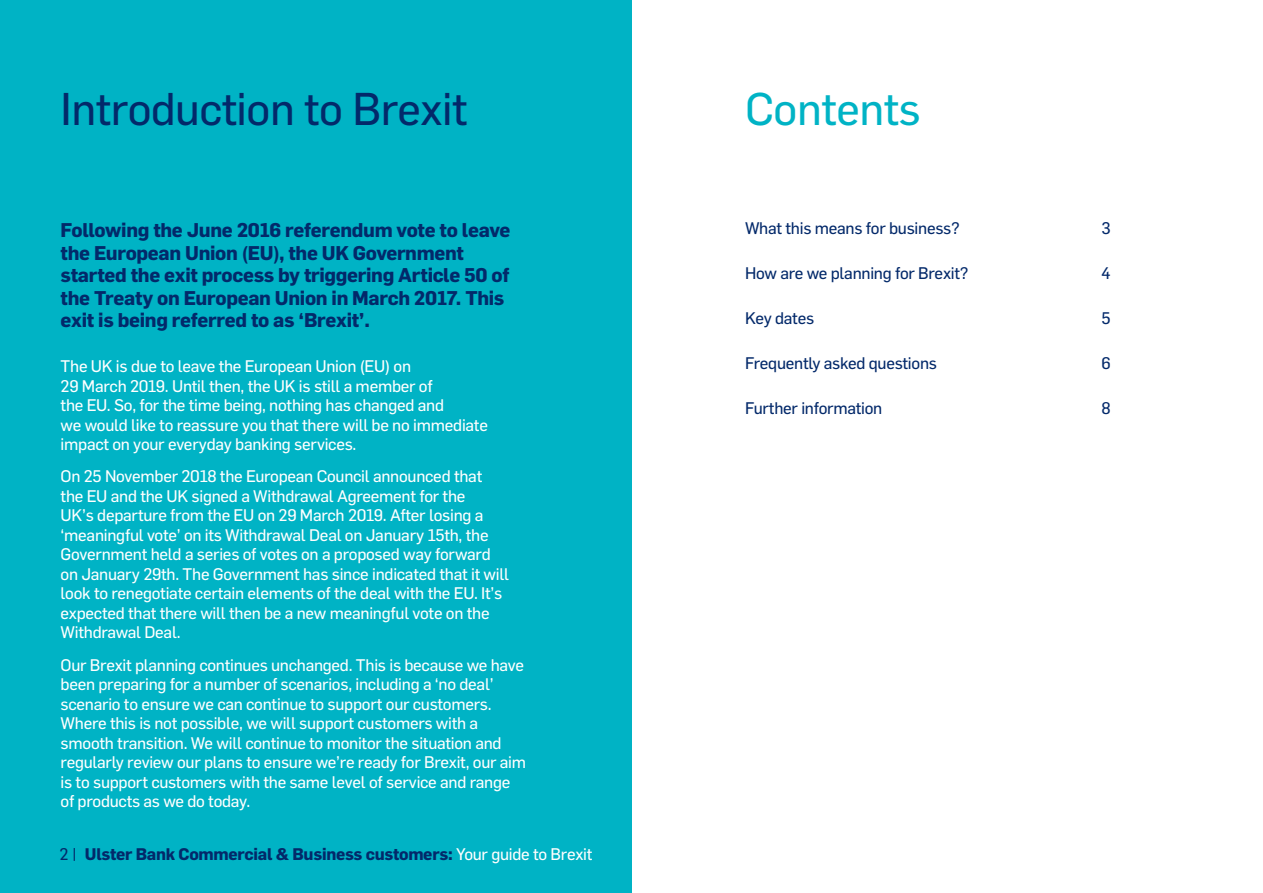
<style>
.page{position:relative;width:1263px;height:893px;background:#fff}
.page>*{position:absolute;margin:0;border:0;box-sizing:border-box;transform-origin:0 0}
.t1{font:45px "Flama Basic";letter-spacing:-.01em;color:#03296a}
.t2{font:45px "Flama Basic";letter-spacing:-.01em;color:#00b3c5}
.t3{font:700 19.5px/22.5px "Flama";letter-spacing:-.015em;color:#03296a}
.t4{font:16.5px/19.5px "Flama Basic";letter-spacing:-.015em;color:#fff}
.t5{font:16.5px "Flama Basic";letter-spacing:-.015em;color:#03296a}
.t6{font:700 16.5px "Flama";letter-spacing:-.015em;color:#03296a}
.s1{font-family:"Flama Basic";font-weight:400}
.s2{font-family:"Flama Basic";font-weight:400;color:#fff}
</style>
<div class="page">
<div style="left:0;top:0;width:631px;height:893px;background:#00b3c5"></div>
<h1 class="t1" style="left:61px;top:76px;width:409px">Introduction to Brexit</h1>
<p class="t3" style="left:61px;top:218px;width:451px">Following the June 2016 referendum vote to leave the European Union (EU), the UK Government started the exit process by triggering Article 50 of the Treaty on European Union in March 2017. This exit is being referred to as ‘Brexit’.</p>
<p class="t4" style="left:61px;top:356px;width:429px">The UK is due to leave the European Union (EU) on<br>29 March 2019. Until then, the UK is still a member of<br>the EU. So, for the time being, nothing has changed and<br>we would like to reassure you that there will be no immediate impact on your everyday banking services.</p>
<p class="t4" style="left:61px;top:466px;width:450px">On 25 November 2018 the European Council announced that the EU and the UK signed a Withdrawal Agreement for the<br>UK’s departure from the EU on 29 March 2019. After losing a ‘meaningful vote’ on its Withdrawal Deal on January 15th, the Government held a series of votes on a proposed way forward on January 29th. The Government has since indicated that it will look to renegotiate certain elements of the deal with the EU. It’s expected that there will then be a new meaningful vote on the Withdrawal Deal.</p>
<p class="t4" style="left:61px;top:654px;width:467px">Our Brexit planning continues unchanged. This is because we have been preparing for a number of scenarios, including a ‘no deal’ scenario to ensure we can continue to support our customers.<br>Where this is not possible, we will support customers with a smooth transition. We will continue to monitor the situation and regularly review our plans to ensure we’re ready for Brexit, our aim is to support customers with the same level of service and range of products as we do today.</p>
<p class="t6" style="left:60px;top:842px;width:534px"><span class="s1">2 |</span> Ulster Bank Commercial &amp; Business customers: <span class="s2">Your guide to Brexit</span></p>
<h1 class="t2" style="left:745px;top:76px;width:177px">Contents</h1>
<p class="t5" style="left:745px;top:216px;width:216px">What this means for business?</p>
<p class="t5" style="left:1101px;top:216px;width:11px">3</p>
<p class="t5" style="left:745px;top:261px;width:225px">How are we planning for Brexit?</p>
<p class="t5" style="left:1101px;top:261px;width:11px">4</p>
<p class="t5" style="left:745px;top:306px;width:71px">Key dates</p>
<p class="t5" style="left:1101px;top:306px;width:11px">5</p>
<p class="t5" style="left:745px;top:351px;width:193px">Frequently asked questions</p>
<p class="t5" style="left:1101px;top:351px;width:11px">6</p>
<p class="t5" style="left:745px;top:396px;width:139px">Further information</p>
<p class="t5" style="left:1101px;top:396px;width:11px">8</p>
</div>
